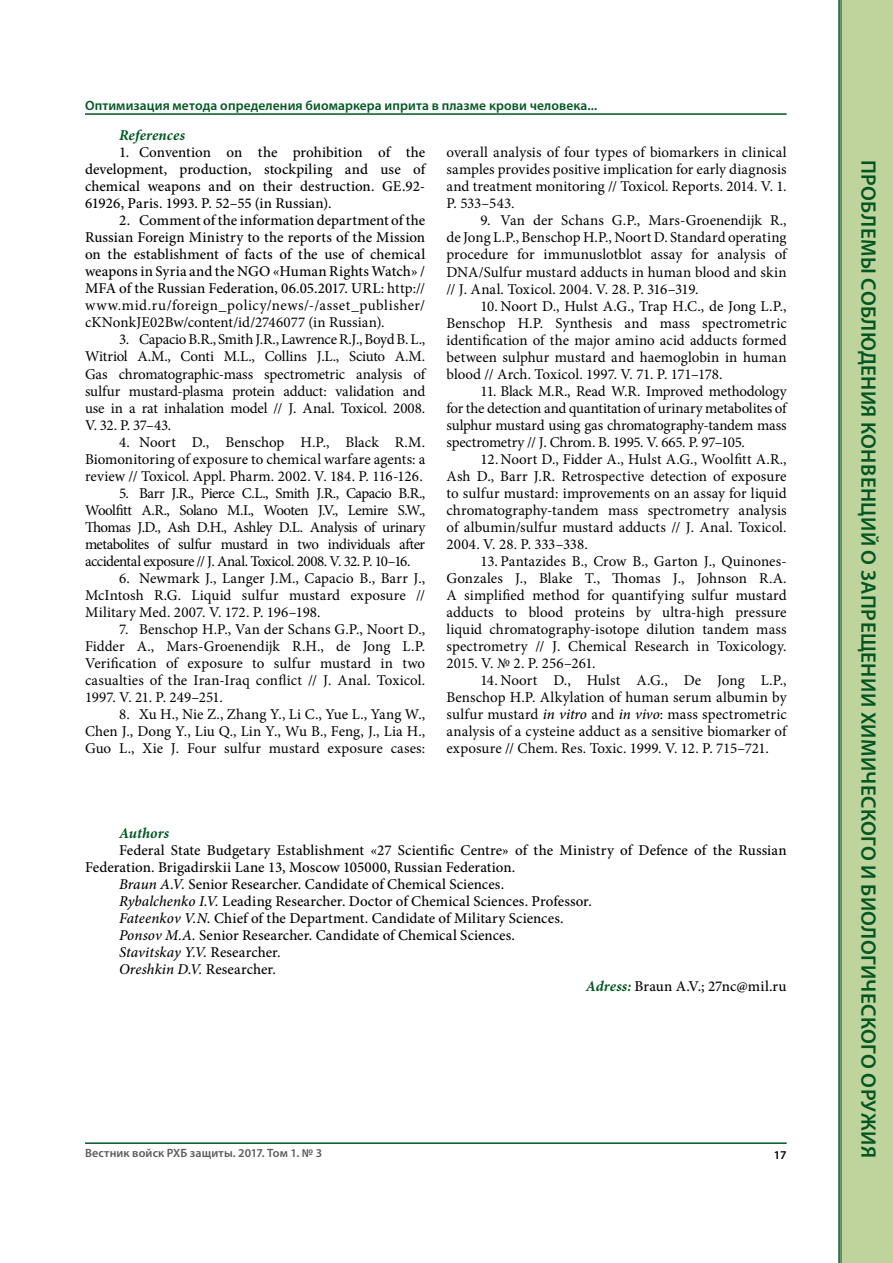
<style>
.page{position:relative;width:893px;height:1263px;background:#fff}
.page>*{position:absolute;margin:0;border:0;box-sizing:border-box;transform-origin:0 0}
.t1{font:600 21px "Myriad Pro";letter-spacing:.02em;color:#005722}
.t2{font:15px/17px "Minion Pro";color:#000;text-align:justify}
.t3{font:500 15px/17px "Minion Pro";letter-spacing:.005em;color:#000;text-align:justify}
.t4{font:italic 500 15px "Minion Pro";letter-spacing:.005em;color:#000}
.t5{font:italic 700 15px "Minion Pro";letter-spacing:.01em;color:#005722}
.t6{font:600 13.5px "Myriad Pro";letter-spacing:.01em;color:#005722}
.t7{font:600 12px "Myriad Pro";letter-spacing:.01em;color:#5c5c5b}
.t8{font:600 12px "Myriad Pro";color:#000}
.s1{font-weight:400}
.s2{font-weight:500;font-style:italic}
.s3{font-style:italic}
.s4{font-style:normal}
.s5{font-weight:700;font-style:italic;color:#005722}
</style>
<div class="page">
<svg style="left:838px;top:0;width:3px;height:1263px;background:#4d895c"></svg>
<svg style="left:841px;top:0;width:52px;height:1263px;background:#b6ce97"></svg>
<hr style="left:85px;top:1142px;width:702px;height:2px;background:#005722">
<hr style="left:85px;top:113px;width:702px;height:2px;background:#005722">
<p class="t6" style="left:85px;top:97px;width:514px">Оптимизация метода определения биомаркера иприта в плазме крови человека...</p>
<p class="t5" style="left:119px;top:125px;width:67px">References</p>
<p class="t3" style="left:85px;top:144px;width:342px;text-indent:34px">1. Convention on the prohibition of the development, production, stockpiling and use of chemical weapons and on their destruction. GE.92- 61926, Paris. 1993. P. 52–55 (in Russian).</p>
<p class="t3" style="left:85px;top:212px;width:342px;text-indent:34px">2. Comment of the information department of the Russian Foreign Ministry to the reports of the Mission on the establishment of facts of the use of chemical weapons in Syria and the NGO <span class="s1">«</span>Human Rights Watch<span class="s1">»</span> / MFA of the Russian Federation, 06.05.2017. URL: <span class="s1">http:// www.mid.ru/foreign_policy/news/-/asset_publisher/ cKNonkJE02Bw/content/id/2746077 (in Russian).</span></p>
<p class="t2" style="left:85px;top:331px;width:342px;text-indent:34px">3. Capacio B.R., Smith J.R., Lawrence R.J., Boyd B. L., Witriol A.M., Conti M.L., Collins J.L., Sciuto A.M.<br>Gas chromatographic-mass spectrometric analysis of sulfur mustard-plasma protein adduct: validation and use in a rat inhalation model // J. Anal. Toxicol. 2008.<br>V. 32. P. 37–43.</p>
<p class="t2" style="left:85px;top:433px;width:342px;text-indent:34px">4. Noort D., Benschop H.P., Black R.M.<br>Biomonitoring of exposure to chemical warfare agents: a review // Toxicol. Appl. Pharm. 2002. V. 184. P. 116-126.</p>
<p class="t2" style="left:85px;top:484px;width:342px;text-indent:34px">5. Barr J.R., Pierce C.L., Smith J.R., Capacio B.R., Woolfitt A.R., Solano M.I., Wooten J.V., Lemire S.W., Thomas J.D., Ash D.H., Ashley D.L. Analysis of urinary metabolites of sulfur mustard in two individuals after accidental exposure // J. Anal. Toxicol. 2008. V. 32. P. 10–16.</p>
<p class="t2" style="left:85px;top:569px;width:342px;text-indent:34px">6. Newmark J., Langer J.M., Capacio B., Barr J., McIntosh R.G. Liquid sulfur mustard exposure // Military Med. 2007. V. 172. P. 196–198.</p>
<p class="t2" style="left:85px;top:620px;width:342px;text-indent:34px">7. Benschop H.P., Van der Schans G.P., Noort D., Fidder A., Mars-Groenendijk R.H., de Jong L.P.<br>Verification of exposure to sulfur mustard in two casualties of the Iran-Iraq conflict // J. Anal. Toxicol.<br>1997. V. 21. P. 249–251.</p>
<p class="t2" style="left:85px;top:705px;width:342px;text-indent:34px">8. Xu H., Nie Z., Zhang Y., Li C., Yue L., Yang W., Chen J., Dong Y., Liu Q., Lin Y., Wu B., Feng, J., Lia H., Guo L., Xie J. Four sulfur mustard exposure cases:</p>
<p class="t2" style="left:446px;top:144px;width:342px">overall analysis of four types of biomarkers in clinical samples provides positive implication for early diagnosis and treatment monitoring // Toxicol. Reports. 2014. V. 1.<br>P. 533–543.</p>
<p class="t2" style="left:446px;top:212px;width:342px;text-indent:34px">9. Van der Schans G.P., Mars-Groenendijk R., de Jong L.P., Benschop H.P., Noort D. Standard operating procedure for immunuslotblot assay for analysis of DNA/Sulfur mustard adducts in human blood and skin // J. Anal. Toxicol. 2004. V. 28. P. 316–319.</p>
<p class="t2" style="left:446px;top:297px;width:342px;text-indent:34px">10. Noort D., Hulst A.G., Trap H.C., de Jong L.P., Benschop H.P. Synthesis and mass spectrometric identification of the major amino acid adducts formed between sulphur mustard and haemoglobin in human blood // Arch. Toxicol. 1997. V. 71. P. 171–178.</p>
<p class="t2" style="left:446px;top:382px;width:342px;text-indent:34px">11. Black M.R., Read W.R. Improved methodology for the detection and quantitation of urinary metabolites of sulphur mustard using gas chromatography-tandem mass spectrometry // J. Chrom. B. 1995. V. 665. P. 97–105.</p>
<p class="t2" style="left:446px;top:450px;width:342px;text-indent:34px">12.Noort D., Fidder A., Hulst A.G., Woolfitt A.R., Ash D., Barr J.R. Retrospective detection of exposure to sulfur mustard: improvements on an assay for liquid chromatography-tandem mass spectrometry analysis of albumin/sulfur mustard adducts // J. Anal. Toxicol.<br>2004. V. 28. P. 333–338.</p>
<p class="t2" style="left:446px;top:552px;width:342px;text-indent:34px">13. Pantazides B., Crow B., Garton J., Quinones-Gonzales J., Blake T., Thomas J., Johnson R.A.<br>A simplified method for quantifying sulfur mustard adducts to blood proteins by ultra-high pressure liquid chromatography-isotope dilution tandem mass spectrometry // J. Chemical Research in Toxicology.<br>2015. V. № 2. P. 256–261.</p>
<p class="t2" style="left:446px;top:672px;width:342px;text-indent:34px">14. Noort D., Hulst A.G., De Jong L.P., Benschop H.P. Alkylation of human serum albumin by sulfur mustard <span class="s2">in vitro</span> and <span class="s2">in vivo</span>: mass spectrometric analysis of a cysteine adduct as a sensitive biomarker of exposure // Chem. Res. Toxic. 1999. V. 12. P. 715–721.</p>
<p class="t5" style="left:119px;top:822px;width:51px">Authors</p>
<p class="t3" style="left:119px;top:842px;width:669px">Federal State Budgetary Establishment «27 Scientific Centre» of the Ministry of Defence of the Russian</p>
<p class="t3" style="left:85px;top:859px;width:432px">Federation. Brigadirskii Lane 13, Moscow 105000, Russian Federation.</p>
<p class="t3" style="left:119px;top:876px;width:387px"><span class="s3">Braun A.V.</span> Senior Researcher. Candidate of Chemical Sciences.</p>
<p class="t3" style="left:119px;top:893px;width:474px"><span class="s3">Rybalchenko I.V.</span> Leading Researcher. Doctor of Chemical Sciences. Professor.</p>
<p class="t3" style="left:119px;top:910px;width:446px"><span class="s3">Fateenkov V.N.</span> Chief of the Department. Candidate of Military Sciences.</p>
<p class="t3" style="left:119px;top:927px;width:397px"><span class="s3">Ponsov М.А.</span> Senior Researcher. Candidate of Chemical Sciences.</p>
<p class="t4" style="left:119px;top:942px;width:163px">Stavitskay Y.V. <span class="s4">Researcher.</span></p>
<p class="t4" style="left:119px;top:959px;width:159px">Oreshkin D.V. <span class="s4">Researcher.</span></p>
<p class="t3" style="left:586px;top:978px;width:202px"><span class="s5">Adress:</span> Braun A.V.; 27nc@mil.ru</p>
<p class="t7" style="left:85px;top:1145px;width:239px">Вестник войск РХБ защиты. 2017. Том 1. № 3</p>
<p class="t8" style="left:774px;top:1147px;width:14px">17</p>
<h1 class="t1" style="left:882px;top:160px;width:999px;rotate:90deg">ПРОБЛЕМЫ СОБЛЮДЕНИЯ КОНВЕНЦИЙ О ЗАПРЕЩЕНИИ ХИМИЧЕСКОГО И БИОЛОГИЧЕСКОГО ОРУЖИЯ</h1>
</div>
